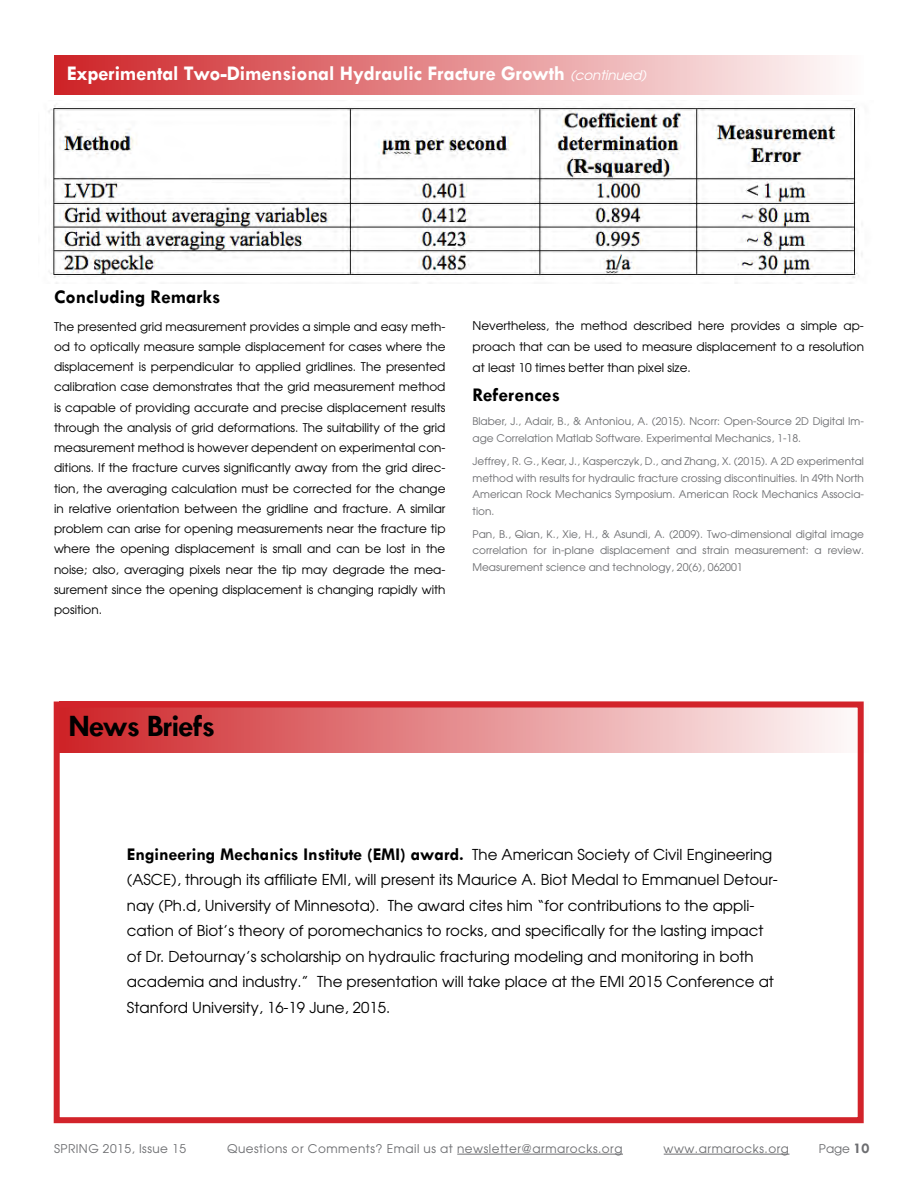
<style>
.page{position:relative;width:918px;height:1188px;background:#fff}
.page>*{position:absolute;margin:0;border:0;box-sizing:border-box;transform-origin:0 0}
.t1{font:700 31.5px "Tw Cen";letter-spacing:-.03em;color:#000}
.t2{font:700 21px "Tw Cen";letter-spacing:-.01em;color:#fff}
.t3{font:700 19.5px "Tw Cen";color:#000}
.t4{font:700 18px "Tw Cen";color:#000}
.t5{font:15px/25.5px "Avant Garde";color:#000}
.t6{font:12px/20.2px "Avant Garde";color:#000;text-align:justify}
.t7{font:12px "Avant Garde";letter-spacing:.04em;color:#6d6e71}
.t8{font:10.5px/16.5px "Avant Garde";color:#6d6e71;text-align:justify}
.s1{font-family:"Avant Garde";font-weight:400;font-style:italic;font-size:13.5px}
.s2{font-family:"Avant Garde";font-weight:400;font-size:15px}
.s3{font-family:"Tw Cen";font-weight:700;font-size:15px}
</style>
<div class="page">
<hr style="left:457px;top:1154px;width:166px;height:1px;background:#6d6e71">
<hr style="left:664px;top:1154px;width:125px;height:1px;background:#6d6e71">
<div style="left:59px;top:702px;width:810px;height:51px;background:linear-gradient(to right,#cd2226,#fefcfc)"></div>
<div style="left:54px;top:55px;width:810px;height:40px;background:linear-gradient(to right,#cd2226,#fefcfc)"></div>
<img style="left:48px;top:105px;width:814px;height:178px">
<div style="left:54px;top:702px;width:810px;height:421px;border:6px solid #d2232a"></div>
<h2 class="t2" style="left:67px;top:61px;width:585px">Experimental Two-Dimensional Hydraulic Fracture Growth <span class="s1">(continued)</span></h2>
<h3 class="t3" style="left:54px;top:285px;width:168px">Concluding Remarks</h3>
<p class="t6" style="left:54px;top:316px;width:393px">The presented grid measurement provides a simple and easy meth&shy;od to optically measure sample displacement for cases where the displacement is perpendicular to applied gridlines. The presented calibration case demonstrates that the grid measurement method is capable of providing accurate and precise displacement results through the analysis of grid deformations. The suitability of the grid measurement method is however dependent on experimental con&shy;ditions. If the fracture curves significantly away from the grid direc&shy;tion, the averaging calculation must be corrected for the change in relative orientation between the gridline and fracture. A similar problem can arise for opening measurements near the fracture tip where the opening displacement is small and can be lost in the noise; also, averaging pixels near the tip may degrade the mea&shy;surement since the opening displacement is changing rapidly with position.</p>
<p class="t6" style="left:472px;top:316px;width:393px">Nevertheless, the method described here provides a simple ap&shy;proach that can be used to measure displacement to a resolution</p>
<p class="t6" style="left:472px;top:357px;width:220px">at least 10 times better than pixel size.</p>
<h3 class="t3" style="left:472px;top:383px;width:89px">References</h3>
<p class="t8" style="left:472px;top:413px;width:393px">Blaber, J., Adair, B., &amp; Antoniou, A. (2015). Ncorr: Open-Source 2D Digital Im&shy;age Correlation Matlab Software. Experimental Mechanics, 1-18.</p>
<p class="t8" style="left:472px;top:453px;width:393px">Jeffrey, R. G., Kear, J., Kasperczyk, D., and Zhang, X. (2015). A 2D experimental method with results for hydraulic fracture crossing discontinuities. In 49th North American Rock Mechanics Symposium. American Rock Mechanics Associa&shy;tion.</p>
<p class="t8" style="left:472px;top:526px;width:393px">Pan, B., Qian, K., Xie, H., &amp; Asundi, A. (2009). Two-dimensional digital image correlation for in-plane displacement and strain measurement: a review.<br>Measurement science and technology, 20(6), 062001</p>
<h1 class="t1" style="left:69px;top:707px;width:148px">News Briefs</h1>
<h3 class="t4" style="left:127px;top:843px;width:647px">Engineering Mechanics Institute (EMI) award. <span class="s2">The American Society of Civil Engineering</span></h3>
<p class="t5" style="left:127px;top:867px;width:653px">(ASCE), through its affiliate EMI, will present its Maurice A. Biot Medal to Emmanuel Detour&shy;nay (Ph.d, University of Minnesota). The award cites him “for contributions to the appli&shy;cation of Biot’s theory of poromechanics to rocks, and specifically for the lasting impact of Dr. Detournay’s scholarship on hydraulic fracturing modeling and monitoring in both academia and industry.” The presentation will take place at the EMI 2015 Conference at Stanford University, 16-19 June, 2015.</p>
<p class="t7" style="left:54px;top:1141px;width:133px">SPRING 2015, Issue 15</p>
<p class="t7" style="left:227px;top:1141px;width:397px">Questions or Comments? Email us at newsletter@armarocks.org</p>
<p class="t7" style="left:664px;top:1141px;width:127px">www.armarocks.org</p>
<p class="t7" style="left:819px;top:1141px;width:52px">Page <span class="s3">10</span></p>
</div>
